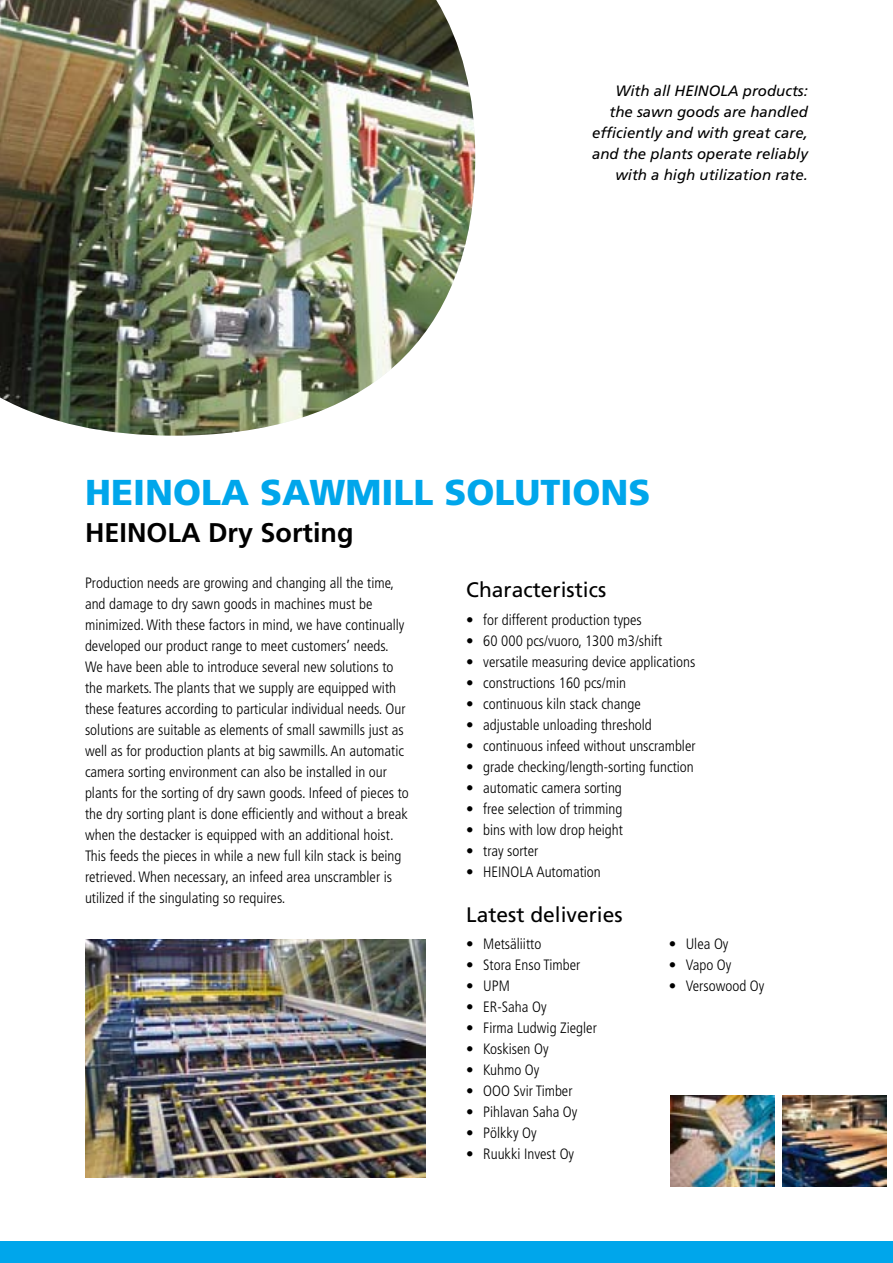
<style>
.page{position:relative;width:893px;height:1263px;background:#fff}
.page>*{position:absolute;margin:0;border:0;box-sizing:border-box;transform-origin:0 0}
.t1{font:900 36px "Frutiger";color:#00a6eb}
.t2{font:700 27px "Frutiger";color:#000}
.t3{font:21px "Frutiger";color:#000}
.t4{font:300 condensed 15px/21px "Frutiger";color:#000}
.t5{font:italic 15px/21px "Frutiger";color:#000;text-align:right}
</style>
<div class="page">
<div style="left:0;top:1242px;width:893px;height:21px;background:#00a6eb"></div>
<img style="left:0;top:0;width:475px;height:436px">
<img style="left:85px;top:940px;width:340px;height:238px">
<img style="left:783px;top:1095px;width:104px;height:92px">
<img style="left:671px;top:1095px;width:103px;height:92px">
<p class="t5" style="left:592px;top:81px;width:217px">With all HEINOLA products: the sawn goods are handled efficiently and with great care, and the plants operate reliably with a high utilization rate.</p>
<h1 class="t1" style="left:85px;top:470px;width:567px">HEINOLA SAWMILL SOLUTIONS</h1>
<h2 class="t2" style="left:85px;top:517px;width:270px">HEINOLA Dry Sorting</h2>
<p class="t4" style="left:85px;top:573px;width:325px">Production needs are growing and changing all the time, and damage to dry sawn goods in machines must be minimized.With these factors in mind, we have continually developed our product range to meet customers’ needs.<br>We have been able to introduce several new solutions to the markets. The plants that we supply are equipped with these features according to particular individual needs. Our solutions are suitable as elements of small sawmills just as well as for production plants at big sawmills. An automatic camera sorting environment can also be installed in our plants for the sorting of dry sawn goods. Infeed of pieces to the dry sorting plant is done efficiently and without a break when the destacker is equipped with an additional hoist.<br>This feeds the pieces in while a new full kiln stack is being retrieved.When necessary, an infeed area unscrambler is utilized if the singulating so requires.</p>
<h3 class="t3" style="left:466px;top:578px;width:142px">Characteristics</h3>
<p class="t4" style="left:466px;top:609px;width:177px">• for different production types</p>
<p class="t4" style="left:466px;top:630px;width:197px">• 60 000 pcs/vuoro, 1300 m3/shift</p>
<p class="t4" style="left:466px;top:651px;width:231px">• versatile measuring device applications</p>
<p class="t4" style="left:466px;top:672px;width:161px">• constructions 160 pcs/min</p>
<p class="t4" style="left:466px;top:693px;width:176px">• continuous kiln stack change</p>
<p class="t4" style="left:466px;top:714px;width:187px">• adjustable unloading threshold</p>
<p class="t4" style="left:466px;top:735px;width:231px">• continuous infeed without unscrambler</p>
<p class="t4" style="left:466px;top:756px;width:229px">• grade checking/length-sorting function</p>
<p class="t4" style="left:466px;top:777px;width:157px">• automatic camera sorting</p>
<p class="t4" style="left:466px;top:798px;width:158px">• free selection of trimming</p>
<p class="t4" style="left:466px;top:819px;width:158px">• bins with low drop height</p>
<p class="t4" style="left:466px;top:840px;width:74px">• tray sorter</p>
<p class="t4" style="left:466px;top:861px;width:136px">• HEINOLA Automation</p>
<h3 class="t3" style="left:466px;top:902px;width:158px">Latest deliveries</h3>
<p class="t4" style="left:466px;top:933px;width:77px">• Metsäliitto</p>
<p class="t4" style="left:466px;top:954px;width:115px">• Stora Enso Timber</p>
<p class="t4" style="left:466px;top:975px;width:45px">• UPM</p>
<p class="t4" style="left:466px;top:996px;width:82px">• ER-Saha Oy</p>
<p class="t4" style="left:466px;top:1017px;width:132px">• Firma Ludwig Ziegler</p>
<p class="t4" style="left:466px;top:1038px;width:84px">• Koskisen Oy</p>
<p class="t4" style="left:466px;top:1059px;width:75px">• Kuhmo Oy</p>
<p class="t4" style="left:466px;top:1080px;width:108px">• OOO Svir Timber</p>
<p class="t4" style="left:466px;top:1101px;width:113px">• Pihlavan Saha Oy</p>
<p class="t4" style="left:466px;top:1122px;width:72px">• Pölkky Oy</p>
<p class="t4" style="left:466px;top:1143px;width:109px">• Ruukki Invest Oy</p>
<p class="t4" style="left:669px;top:933px;width:61px">• Ulea Oy</p>
<p class="t4" style="left:669px;top:954px;width:64px">• Vapo Oy</p>
<p class="t4" style="left:669px;top:975px;width:97px">• Versowood Oy</p>
</div>
